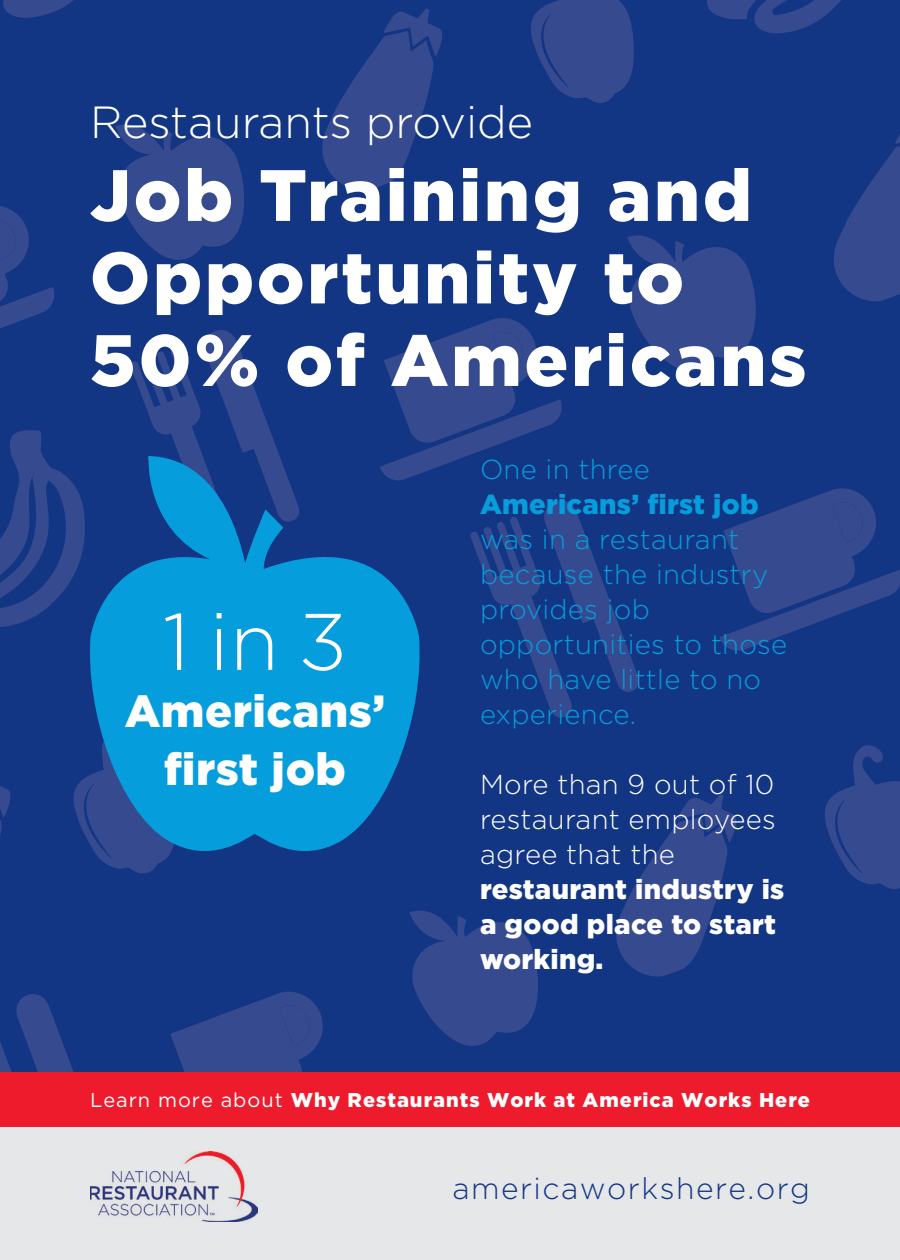
<style>
.page{position:relative;width:900px;height:1260px;background:#fff}
.page>*{position:absolute;margin:0;border:0;box-sizing:border-box;transform-origin:0 0}
.t1{font:300 80px "Gotham";color:#fff}
.t2{font:900 72.5px/82.5px "Gotham";letter-spacing:.04em;color:#fff}
.t3{font:300 45px "Gotham";color:#fff}
.t4{font:900 45px/57.5px "Gotham";letter-spacing:.01em;color:#fff;text-align:center}
.t5{font:300 30px "Gotham";letter-spacing:.05em;color:#133684}
.t6{font:300 27.5px/35px "Gotham";letter-spacing:.01em;color:#069ddc}
.t7{font:300 27.5px/35px "Gotham";letter-spacing:.01em;color:#fff;text-align:justify}
.t8{font:900 27.5px/35px "Gotham";letter-spacing:.01em;color:#fff}
.t9{font:900 27.5px "Gotham";letter-spacing:.01em;color:#069ddc}
.t10{font:900 20px "Gotham";letter-spacing:.05em;color:#fff}
.s1{font-weight:400}
</style>
<div class="page">
<div style="left:0;top:0;width:900px;height:1212px;background:#133684"></div>
<svg style="left:470px;top:500px;width:169px;height:218px"></svg>
<svg style="left:130px;top:330px;width:150px;height:126px"></svg>
<svg style="left:0;top:994px;width:74px;height:78px"></svg>
<svg style="left:719px;top:488px;width:181px;height:163px"></svg>
<svg style="left:384px;top:318px;width:178px;height:154px"></svg>
<svg style="left:0;top:206px;width:54px;height:122px"></svg>
<svg style="left:170px;top:992px;width:153px;height:80px"></svg>
<svg style="left:3px;top:0;width:71px;height:18px"></svg>
<svg style="left:0;top:430px;width:85px;height:197px"></svg>
<svg style="left:707px;top:0;width:134px;height:33px"></svg>
<svg style="left:627px;top:235px;width:129px;height:136px"></svg>
<svg style="left:116px;top:125px;width:128px;height:135px"></svg>
<svg style="left:409px;top:911px;width:129px;height:135px"></svg>
<svg style="left:73px;top:778px;width:83px;height:95px"></svg>
<svg style="left:531px;top:0;width:103px;height:103px"></svg>
<svg style="left:825px;top:745px;width:75px;height:144px"></svg>
<svg style="left:0;top:786px;width:11px;height:49px"></svg>
<svg style="left:834px;top:135px;width:66px;height:166px"></svg>
<svg style="left:322px;top:9px;width:120px;height:181px"></svg>
<svg style="left:616px;top:795px;width:120px;height:182px"></svg>
<div style="left:0;top:1072px;width:900px;height:98px;background:#ee1b2d"></div>
<svg style="left:85px;top:456px;width:339px;height:410px;fill:#069ddc"></svg>
<div style="left:0;top:1128px;width:900px;height:132px;background:#e6e7e9"></div>
<img style="left:90px;top:1151px;width:168px;height:71px">
<h3 class="t3" style="left:90px;top:98px;width:445px">Restaurants provide</h3>
<h2 class="t2" style="left:90px;top:153px;width:718px">Job Training and<br>Opportunity to<br>50% of Americans</h2>
<h1 class="t1" style="left:163px;top:598px;width:186px">1 in 3</h1>
<h3 class="t4" style="left:125px;top:682px;width:262px">Americans’ first job</h3>
<p class="t6" style="left:480px;top:451px;width:171px">One in three</p>
<p class="t9" style="left:480px;top:485px;width:280px">Americans’ first job</p>
<p class="t6" style="left:480px;top:521px;width:309px">was in a restaurant because the industry provides job opportunities to those who have little to no experience.</p>
<p class="t7" style="left:480px;top:766px;width:297px">More than 9 out of 10 restaurant employees agree that the</p>
<p class="t8" style="left:480px;top:872px;width:306px">restaurant industry is a good place to start working.</p>
<p class="t10" style="left:90px;top:1086px;width:721px"><span class="s1">Learn more about</span> Why Restaurants Work at America Works Here</p>
<p class="t5" style="left:452px;top:1173px;width:359px">americaworkshere.org</p>
</div>
